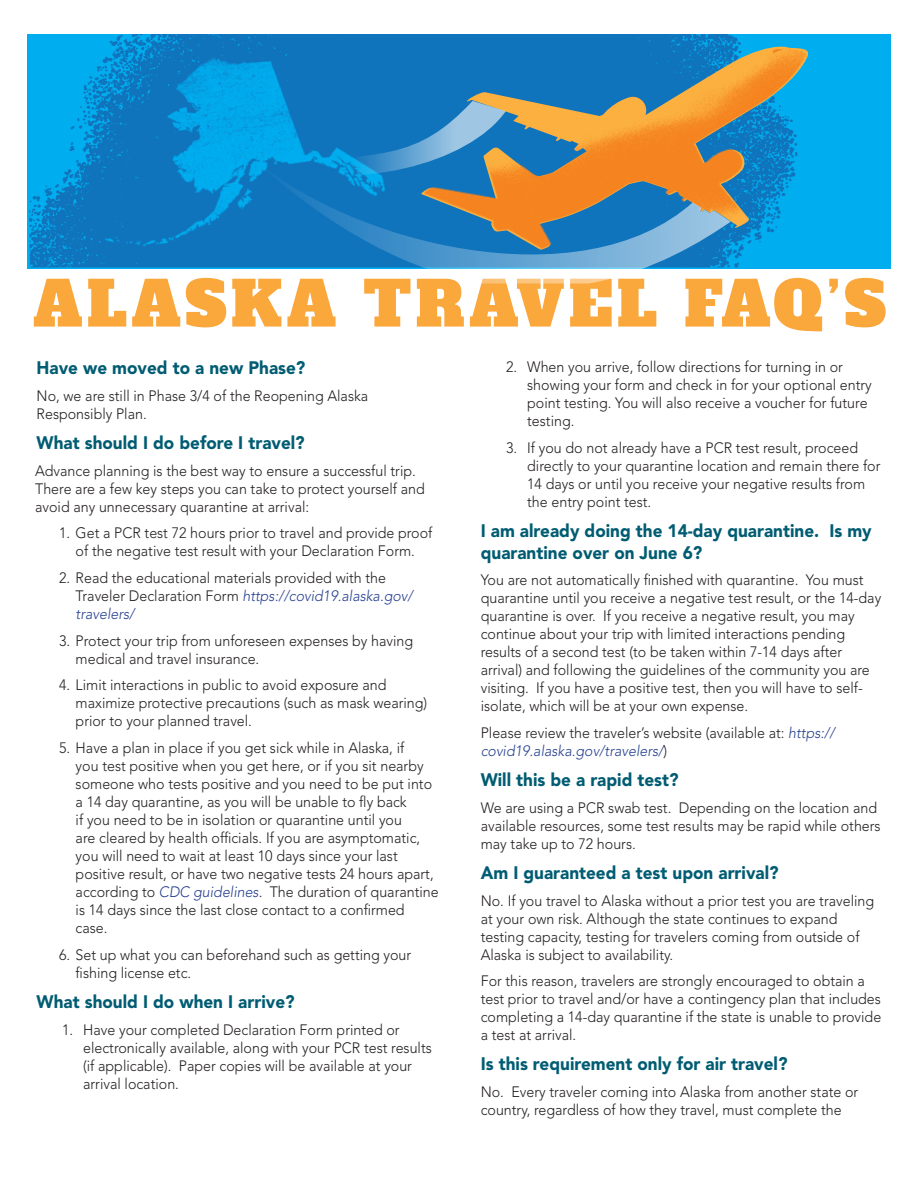
<style>
.page{position:relative;width:918px;height:1188px;background:#fff}
.page>*{position:absolute;margin:0;border:0;box-sizing:border-box;transform-origin:0 0}
.t1{font:61.5px "Alfa Slab One";letter-spacing:.07em;color:#faa73c}
.t2{font:900 18px/21.6px "Avenir LT Std";color:#005c72;scale:.95 1}
.t3{font:300 15px/18px "Avenir LT Std";color:#231f20;scale:.95 1}
.s1{font-style:italic;color:#253f8e}
</style>
<div class="page">
<div style="left:27px;top:34px;width:864px;height:234px;background:#00aeef"></div>
<img style="left:29px;top:34px;width:713px;height:233px">
<img style="left:66px;top:34px;width:335px;height:235px">
<img style="left:424px;top:46px;width:382px;height:205px">
<svg style="left:247px;top:153px;width:484px;height:116px;background:#608497"></svg>
<svg style="left:259px;top:101px;width:247px;height:94px;background:#2987c0"></svg>
<p class="t1" style="left:33px;top:250px;width:854px">ALASKA TRAVEL FAQ’S</p>
<p class="t2" style="left:37px;top:357px;width:284px">Have we moved to a new Phase?</p>
<p class="t3" style="left:37px;top:387px;width:351px">No, we are still in Phase 3/4 of the Reopening Alaska<br>Responsibly Plan.</p>
<p class="t2" style="left:37px;top:432px;width:284px">What should I do before I travel?</p>
<p class="t3" style="left:35px;top:462px;width:412px">Advance planning is the best way to ensure a successful trip.<br>There are a few key steps you can take to protect yourself and avoid any unnecessary quarantine at arrival:</p>
<p class="t3" style="left:59px;top:524px;width:394px;text-align:center">1. Get a PCR test 72 hours prior to travel and provide proof of the negative test result with your Declaration Form.</p>
<p class="t3" style="left:76px;top:569px;width:356px;text-indent:-16px">2. Read the educational materials provided with the<br>Traveler Declaration Form <span class="s1">https://covid19.alaska.gov/ travelers/</span></p>
<p class="t3" style="left:76px;top:632px;width:357px;text-indent:-16px">3. Protect your trip from unforeseen expenses by having medical and travel insurance.</p>
<p class="t3" style="left:76px;top:676px;width:372px;text-indent:-16px">4. Limit interactions in public to avoid exposure and maximize protective precautions (such as mask wearing) prior to your planned travel.</p>
<p class="t3" style="left:76px;top:739px;width:384px;text-indent:-16px">5. Have a plan in place if you get sick while in Alaska, if<br>you test positive when you get here, or if you sit nearby someone who tests positive and you need to be put into a 14 day quarantine, as you will be unable to fly back<br>if you need to be in isolation or quarantine until you<br>are cleared by health officials. If you are asymptomatic, you will need to wait at least 10 days since your last positive result, or have two negative tests 24 hours apart, according to <span class="s1">CDC guidelines</span>. The duration of quarantine is 14 days since the last close contact to a confirmed case.</p>
<p class="t3" style="left:76px;top:946px;width:355px;text-indent:-16px">6. Set up what you can beforehand such as getting your fishing license etc.</p>
<p class="t2" style="left:37px;top:991px;width:273px">What should I do when I arrive?</p>
<p class="t3" style="left:83px;top:1020px;width:369px;text-indent:-21px">1. Have your completed Declaration Form printed or electronically available, along with your PCR test results (if applicable). Paper copies will be available at your arrival location.</p>
<p class="t3" style="left:527px;top:358px;width:364px;text-indent:-21px">2. When you arrive, follow directions for turning in or showing your form and check in for your optional entry point testing. You will also receive a voucher for future testing.</p>
<p class="t3" style="left:527px;top:439px;width:373px;text-indent:-21px">3. If you do not already have a PCR test result, proceed directly to your quarantine location and remain there for 14 days or until you receive your negative results from the entry point test.</p>
<p class="t2" style="left:481px;top:520px;width:413px">I am already doing the 14-day quarantine. Is my quarantine over on June 6?</p>
<p class="t3" style="left:481px;top:571px;width:423px">You are not automatically finished with quarantine. You must quarantine until you receive a negative test result, or the 14-day quarantine is over. If you receive a negative result, you may continue about your trip with limited interactions pending results of a second test (to be taken within 7-14 days after arrival) and following the guidelines of the community you are visiting. If you have a positive test, then you will have to self&shy;isolate, which will be at your own expense.</p>
<p class="t3" style="left:481px;top:724px;width:374px">Please review the traveler’s website (available at: <span class="s1">https:// covid19.alaska.gov/travelers/</span>)</p>
<p class="t2" style="left:481px;top:769px;width:210px">Will this be a rapid test?</p>
<p class="t3" style="left:481px;top:799px;width:423px">We are using a PCR swab test. Depending on the location and available resources, some test results may be rapid while others may take up to 72 hours.</p>
<p class="t2" style="left:481px;top:862px;width:315px">Am I guaranteed a test upon arrival?</p>
<p class="t3" style="left:481px;top:891px;width:416px">No. If you travel to Alaska without a prior test you are traveling at your own risk. Although the state continues to expand testing capacity, testing for travelers coming from outside of Alaska is subject to availability.</p>
<p class="t3" style="left:481px;top:972px;width:423px">For this reason, travelers are strongly encouraged to obtain a test prior to travel and/or have a contingency plan that includes completing a 14-day quarantine if the state is unable to provide a test at arrival.</p>
<p class="t2" style="left:481px;top:1053px;width:324px">Is this requirement only for air travel?</p>
<p class="t3" style="left:481px;top:1083px;width:399px">No. Every traveler coming into Alaska from another state or country, regardless of how they travel, must complete the</p>
</div>
